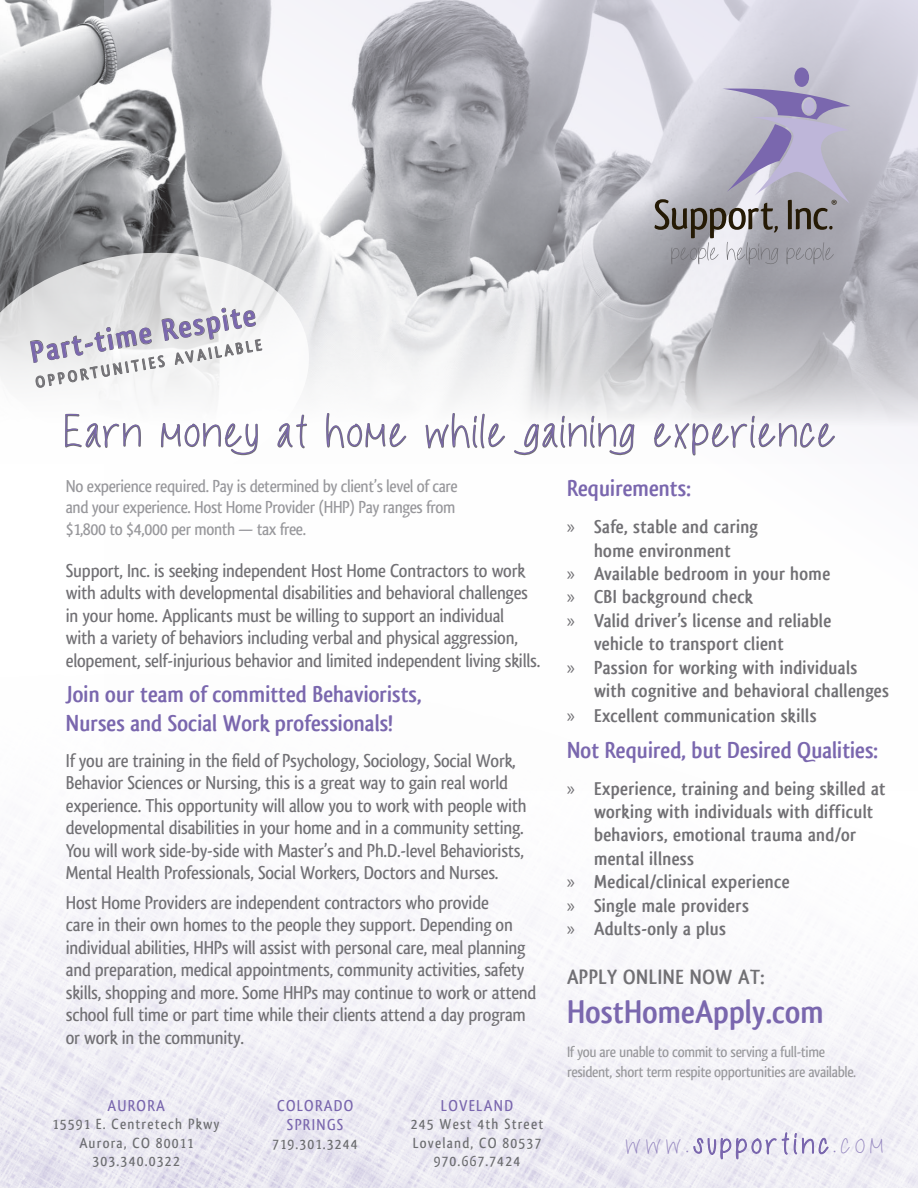
<style>
.page{position:relative;width:918px;height:1188px;background:#fff}
.page>*{position:absolute;margin:0;border:0;box-sizing:border-box;transform-origin:0 0}
.t1{font:45px "Live Laugh Love";letter-spacing:.06em;color:#7a67ae}
.t2{font:700 33.9px "Qlassik";color:#7a67ae}
.t3{font:700 31.5px "Qlassik";color:#7a67ae}
.t4{font:700 24px/28.8px "Qlassik";color:#7a67ae}
.t5{font:700 21.6px "Qlassik";letter-spacing:.02em;color:#717074}
.t6{font:500 19.5px/22.5px "Qlassik";letter-spacing:-.01em;color:#717074}
.t7{font:700 19.5px "Qlassik";letter-spacing:.01em;color:#717074}
.t8{font:500 18px/21.6px "Qlassik";letter-spacing:-.02em;color:#98989c}
.t9{font:500 16.5px/19.8px "Qlassik";letter-spacing:.08em;color:#7a67ae;text-align:center}
.t10{font:500 16.2px "Qlassik";color:#717074}
.t11{font:500 15.75px/19.5px "Qlassik";letter-spacing:-.02em;color:#98989c}
.t12{font:500 15.3px/18.5px "Qlassik";letter-spacing:.08em;color:#6c6d70;text-align:center}
.t13{font:14.85px "Myriad Pro";color:#251a05}
.s1{font-family:"Myriad Pro";font-weight:400}
</style>
<div class="page">
<img style="left:0;top:0;width:105px;height:240px">
<svg style="left:105px;top:0;width:813px;height:427px"></svg>
<img style="left:0;top:843px;width:918px;height:345px">
<div style="left:794px;top:68px;width:15px;height:19px;background:#7a67ae;border-radius:50%"></div>
<svg style="left:655px;top:86px;width:195px;height:178px;background:#afacba"></svg>
<div style="left:804px;top:99px;width:11px;height:15px;background:#beb6d9;border-radius:50%"></div>
<svg style="left:693px;top:1116px;width:137px;height:62px"></svg>
<svg style="left:0;top:240px;width:319px;height:187px"></svg>
<svg style="left:30px;top:307px;width:232px;height:149px"></svg>
<svg style="left:277px;top:399px;width:31px;height:50px"></svg>
<svg style="left:326px;top:395px;width:82px;height:53px"></svg>
<svg style="left:425px;top:395px;width:81px;height:54px"></svg>
<svg style="left:513px;top:404px;width:122px;height:52px"></svg>
<svg style="left:653px;top:415px;width:183px;height:41px"></svg>
<p class="t13" style="left:831px;top:196px;width:8px">®</p>
<h3 class="t3" style="left:28px;top:333px;width:229px;rotate:-9deg">Part-time Respite</h3>
<p class="t10" style="left:34px;top:374px;width:230px;rotate:-10deg">OPPORTUNITIES AVAILABLE</p>
<h1 class="t1" style="left:64px;top:409px;width:772px">Earn money at home while gaining experience</h1>
<p class="t8" style="left:66px;top:475px;width:393px">No experience required. Pay is determined by client’s level of care and your experience. Host Home Provider (HHP) Pay ranges from $1,800 to $4,000 per month — tax free.</p>
<p class="t4" style="left:567px;top:474px;width:126px">Requirements:</p>
<p class="t7" style="left:567px;top:515px;width:193px"><span class="s1">»</span> Safe, stable and caring</p>
<p class="t7" style="left:594px;top:539px;width:138px">home environment</p>
<p class="t7" style="left:567px;top:562px;width:265px"><span class="s1">»</span> Available bedroom in your home</p>
<p class="t7" style="left:567px;top:586px;width:187px"><span class="s1">»</span> CBI background check</p>
<p class="t7" style="left:567px;top:609px;width:266px"><span class="s1">»</span> Valid driver’s license and reliable</p>
<p class="t7" style="left:594px;top:632px;width:191px">vehicle to transport client</p>
<p class="t7" style="left:567px;top:656px;width:292px"><span class="s1">»</span> Passion for working with individuals</p>
<p class="t7" style="left:594px;top:679px;width:297px">with cognitive and behavioral challenges</p>
<p class="t7" style="left:567px;top:704px;width:251px"><span class="s1">»</span> Excellent communication skills</p>
<p class="t4" style="left:567px;top:735px;width:313px">Not Required, but Desired Qualities:</p>
<p class="t7" style="left:567px;top:777px;width:320px"><span class="s1">»</span> Experience, training and being skilled at</p>
<p class="t7" style="left:594px;top:800px;width:281px">working with individuals with difficult</p>
<p class="t7" style="left:594px;top:824px;width:264px">behaviors, emotional trauma and/or</p>
<p class="t7" style="left:594px;top:847px;width:102px">mental illness</p>
<p class="t7" style="left:567px;top:870px;width:224px"><span class="s1">»</span> Medical/clinical experience</p>
<p class="t7" style="left:567px;top:894px;width:183px"><span class="s1">»</span> Single male providers</p>
<p class="t7" style="left:567px;top:917px;width:161px"><span class="s1">»</span> Adults-only a plus</p>
<p class="t6" style="left:66px;top:559px;width:476px">Support, Inc. is seeking independent Host Home Contractors to work with adults with developmental disabilities and behavioral challenges in your home. Applicants must be willing to support an individual<br>with a variety of behaviors including verbal and physical aggression, elopement, self-injurious behavior and limited independent living skills.</p>
<p class="t4" style="left:66px;top:680px;width:357px">Join our team of committed Behaviorists,<br>Nurses and Social Work professionals!</p>
<p class="t6" style="left:66px;top:749px;width:462px">If you are training in the field of Psychology, Sociology, Social Work, Behavior Sciences or Nursing, this is a great way to gain real world experience. This opportunity will allow you to work with people with developmental disabilities in your home and in a community setting.<br>You will work side-by-side with Master’s and Ph.D.-level Behaviorists, Mental Health Professionals, Social Workers, Doctors and Nurses.</p>
<p class="t6" style="left:66px;top:891px;width:472px">Host Home Providers are independent contractors who provide<br>care in their own homes to the people they support. Depending on individual abilities, HHPs will assist with personal care, meal planning and preparation, medical appointments, community activities, safety skills, shopping and more. Some HHPs may continue to work or attend school full time or part time while their clients attend a day program or work in the community.</p>
<p class="t5" style="left:567px;top:964px;width:199px">APPLY ONLINE NOW AT:</p>
<h2 class="t2" style="left:567px;top:992px;width:258px">HostHomeApply.com</h2>
<p class="t11" style="left:567px;top:1042px;width:291px">If you are unable to commit to serving a full-time resident, short term respite opportunities are available.</p>
<p class="t9" style="left:107px;top:1095px;width:59px">AURORA</p>
<p class="t12" style="left:53px;top:1115px;width:169px">15591 E. Centretech Pkwy<br>Aurora, CO 80011<br>303.340.0322</p>
<p class="t9" style="left:277px;top:1095px;width:78px">COLORADO<br>SPRINGS</p>
<p class="t12" style="left:273px;top:1135px;width:87px">719.301.3244</p>
<p class="t9" style="left:441px;top:1095px;width:74px">LOVELAND</p>
<p class="t12" style="left:411px;top:1115px;width:134px">245 West 4th Street<br>Loveland, CO 80537<br>970.667.7424</p>
</div>
